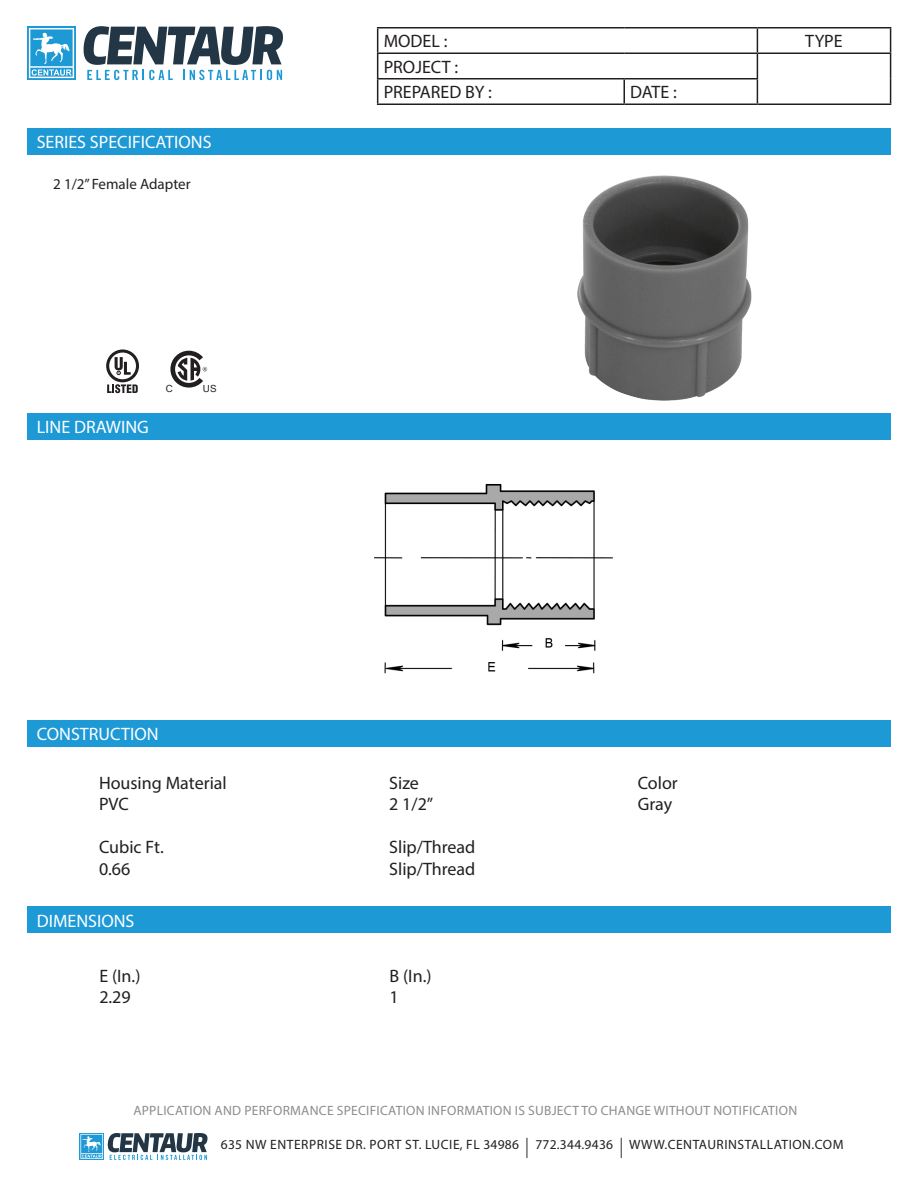
<style>
.page{position:relative;width:918px;height:1188px;background:#fff}
.page>*{position:absolute;margin:0;border:0;box-sizing:border-box;transform-origin:0 0}
.t1{font:18px/21.6px "Myriad Pro";color:#231f20}
.t2{font:18px "Myriad Pro";color:#fff}
.t3{font:15px "Myriad Pro";color:#231f20}
.t4{font:13.5px "Myriad Pro";letter-spacing:.02em;color:#8b8c8e}
.t5{font:13.5px "Myriad Pro";letter-spacing:.04em;color:#231f20}
.t6{font:9.75px "Microsoft Sans Serif";color:#231f20}
.s1{font-size:20.25px}
</style>
<div class="page">
<svg style="left:80px;top:1133px;width:128px;height:27px"></svg>
<hr style="left:377px;top:27px;width:247px;height:1px;background:#231f20">
<hr style="left:624px;top:27px;width:133px;height:1px;background:#231f20">
<hr style="left:757px;top:27px;width:134px;height:1px;background:#231f20">
<hr style="left:377px;top:52px;width:247px;height:2px;background:#231f20">
<hr style="left:624px;top:52px;width:133px;height:2px;background:#231f20">
<hr style="left:757px;top:52px;width:134px;height:2px;background:#231f20">
<hr style="left:377px;top:78px;width:247px;height:2px;background:#231f20">
<svg style="left:377px;top:28px;width:1px;height:76px"></svg>
<hr style="left:624px;top:78px;width:134px;height:2px;background:#231f20">
<hr style="left:623px;top:80px;width:2px;height:24px;background:#231f20">
<svg style="left:757px;top:28px;width:1px;height:76px"></svg>
<svg style="left:890px;top:28px;width:1px;height:76px"></svg>
<hr style="left:377px;top:104px;width:247px;height:1px;background:#231f20">
<hr style="left:624px;top:104px;width:133px;height:1px;background:#231f20">
<hr style="left:757px;top:104px;width:134px;height:1px;background:#231f20">
<div style="left:27px;top:129px;width:864px;height:26px;background:#1d99d6"></div>
<div style="left:27px;top:414px;width:864px;height:26px;background:#1d99d6"></div>
<div style="left:27px;top:720px;width:864px;height:27px;background:#1d99d6"></div>
<div style="left:27px;top:26px;width:49px;height:54px;background:linear-gradient(to right,#32a2d9,#32a2d9)"></div>
<svg style="left:29px;top:28px;width:45px;height:50px"></svg>
<svg style="left:83px;top:26px;width:200px;height:54px"></svg>
<img style="left:578px;top:176px;width:173px;height:225px">
<img style="left:374px;top:484px;width:239px;height:190px">
<svg style="left:106px;top:349px;width:33px;height:44px"></svg>
<div style="left:27px;top:906px;width:864px;height:27px;background:#1d99d6"></div>
<svg style="left:170px;top:351px;width:37px;height:37px"></svg>
<p class="t2" style="left:37px;top:131px;width:176px">SERIES SPECIFICATIONS</p>
<p class="t3" style="left:53px;top:175px;width:139px">2 1/2” Female Adapter</p>
<p class="t2" style="left:37px;top:416px;width:114px">LINE DRAWING</p>
<p class="t6" style="left:166px;top:382px;width:9px">C</p>
<p class="t6" style="left:203px;top:382px;width:15px">US</p>
<p class="t2" style="left:37px;top:723px;width:123px">CONSTRUCTION</p>
<p class="t1" style="left:99px;top:771px;width:129px">Housing Material<br>PVC</p>
<p class="t1" style="left:99px;top:836px;width:66px">Cubic Ft.<br>0.66</p>
<p class="t2" style="left:37px;top:910px;width:99px">DIMENSIONS</p>
<p class="t1" style="left:384px;top:30px;width:65px">MODEL :</p>
<p class="t1" style="left:805px;top:30px;width:39px">TYPE</p>
<p class="t1" style="left:384px;top:54px;width:110px;line-height:25.5px">PROJECT :<br>PREPARED BY :</p>
<p class="t1" style="left:630px;top:81px;width:48px">DATE :</p>
<p class="t1" style="left:389px;top:771px;width:46px">Size<br>2 1/2”</p>
<p class="t1" style="left:389px;top:836px;width:88px">Slip/Thread<br>Slip/Thread</p>
<p class="t1" style="left:638px;top:771px;width:42px">Color<br>Gray</p>
<p class="t1" style="left:99px;top:965px;width:43px">E (In.)<br>2.29</p>
<p class="t1" style="left:390px;top:965px;width:43px">B (In.)<br>1</p>
<p class="t4" style="left:133px;top:1102px;width:665px">APPLICATION AND PERFORMANCE SPECIFICATION INFORMATION IS SUBJECT TO CHANGE WITHOUT NOTIFICATION</p>
<p class="t5" style="left:221px;top:1136px;width:624px">635 NW ENTERPRISE DR. PORT ST. LUCIE, FL 34986 <span class="s1">|</span> 772.344.9436 <span class="s1">|</span> WWW.CENTAURINSTALLATION.COM</p>
</div>
